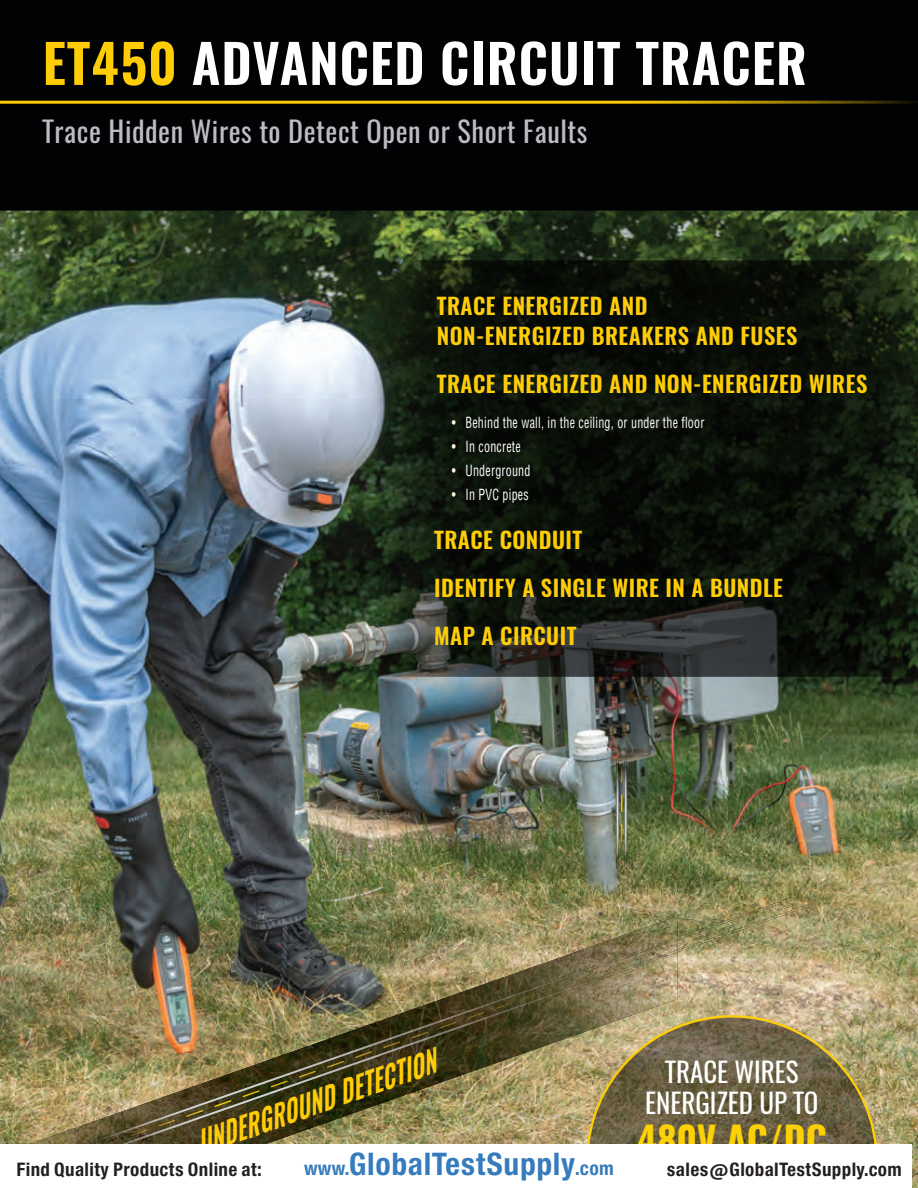
<style>
.page{position:relative;width:918px;height:1188px;background:#010203}
.page>*{position:absolute;margin:0;border:0;box-sizing:border-box;transform-origin:0 0}
.t1{font:600 53.1px "Oswald";letter-spacing:.02em;color:#fff}
.t2{font:700 37.5px "Oswald";color:#fed105}
.t3{font:italic 600 29.85px "Oswald";color:#fecd08;scale:.76 1}
.t4{font:29.7px "Europa Gro Nr 2 SBOP Bol Con";letter-spacing:.02em;color:#367bbc}
.t5{font:28.35px "Oswald";letter-spacing:.02em;color:#bcbdc0}
.t6{font:27px/31.5px "Oswald";color:#fff;text-align:center}
.t7{font:600 22.5px/30px "Oswald";letter-spacing:.02em;color:#fecd08}
.t8{font:17.85px "Europa Gro Nr 2 SBOP Bol Con";letter-spacing:.02em;color:#231f20}
.t9{font:condensed 15px "Helvetica LT Std";letter-spacing:.02em;color:#fff;scale:.8 1}
.s1{color:#fecd08}
.s2{color:#fef6dc}
.s3{font-size:18.3px}
</style>
<div class="page">
<img style="left:0;top:211px;width:918px;height:977px">
<img style="left:569px;top:918px;width:109px;height:106px">
<img style="left:461px;top:954px;width:109px;height:106px">
<img style="left:353px;top:992px;width:109px;height:104px">
<img style="left:245px;top:1030px;width:108px;height:101px">
<img style="left:569px;top:1024px;width:17px;height:13px">
<img style="left:136px;top:1068px;width:109px;height:77px">
<img style="left:461px;top:1059px;width:46px;height:16px">
<img style="left:64px;top:1106px;width:73px;height:13px">
<img style="left:353px;top:1095px;width:52px;height:18px">
<img style="left:0;top:1132px;width:55px;height:13px">
<img style="left:245px;top:1131px;width:59px;height:14px">
<img style="left:620px;top:884px;width:112px;height:50px">
<img style="left:678px;top:904px;width:134px;height:48px">
<img style="left:654px;top:974px;width:24px;height:12px">
<img style="left:558px;top:988px;width:25px;height:33px">
<img style="left:456px;top:1023px;width:26px;height:34px">
<img style="left:358px;top:1058px;width:22px;height:34px">
<img style="left:176px;top:1093px;width:102px;height:35px">
<img style="left:162px;top:1127px;width:14px;height:18px">
<img style="left:678px;top:897px;width:117px;height:43px">
<img style="left:573px;top:937px;width:105px;height:37px">
<img style="left:468px;top:973px;width:112px;height:37px">
<img style="left:363px;top:1010px;width:113px;height:37px">
<img style="left:259px;top:1046px;width:112px;height:37px">
<img style="left:154px;top:1083px;width:112px;height:37px">
<img style="left:55px;top:1119px;width:107px;height:26px">
<img style="left:552px;top:953px;width:102px;height:35px">
<img style="left:452px;top:988px;width:106px;height:35px">
<img style="left:355px;top:1023px;width:101px;height:35px">
<img style="left:252px;top:1057px;width:106px;height:36px">
<img style="left:158px;top:1092px;width:99px;height:35px">
<img style="left:56px;top:1130px;width:91px;height:15px">
<svg style="left:665px;top:943px;width:17px;height:7px"></svg>
<img style="left:693px;top:924px;width:45px;height:16px">
<svg style="left:719px;top:921px;width:13px;height:10px"></svg>
<img style="left:749px;top:904px;width:45px;height:17px">
<img style="left:625px;top:760px;width:2px;height:109px">
<img style="left:617px;top:760px;width:2px;height:109px">
<img style="left:621px;top:764px;width:2px;height:78px">
<svg style="left:375px;top:263px;width:540px;height:411px;fill:#0c1209"></svg>
<div style="left:372px;top:260px;width:546px;height:417px;border:2px solid #231f20"></div>
<svg style="left:586px;top:1015px;width:292px;height:130px;background:#827552"></svg>
<hr style="left:0;top:101px;width:918px;height:3px;background:#fecd08">
<div style="left:0;top:1145px;width:911px;height:43px;background:#fff"></div>
<h1 class="t1" style="left:43px;top:26px;width:766px"><span class="s1">ET450</span> ADVANCED CIRCUIT TRACER</h1>
<p class="t5" style="left:43px;top:112px;width:546px">Trace Hidden Wires to Detect Open or Short Faults</p>
<p class="t7" style="left:437px;top:291px;width:362px">TRACE ENERGIZED AND<br>NON-ENERGIZED BREAKERS AND FUSES</p>
<p class="t7" style="left:437px;top:370px;width:432px">TRACE ENERGIZED AND NON-ENERGIZED WIRES</p>
<p class="t9" style="left:452px;top:413px;width:317px"><span class="s2">•</span> Behind the wall, in the ceiling, or under the floor</p>
<p class="t9" style="left:452px;top:437px;width:88px"><span class="s2">•</span> In concrete</p>
<p class="t9" style="left:452px;top:461px;width:100px"><span class="s2">•</span> Underground</p>
<p class="t9" style="left:452px;top:485px;width:98px"><span class="s2">•</span> In PVC pipes</p>
<p class="t7" style="left:434px;top:525px;width:150px">TRACE CONDUIT</p>
<p class="t7" style="left:434px;top:574px;width:350px">IDENTIFY A SINGLE WIRE IN A BUNDLE</p>
<p class="t7" style="left:434px;top:622px;width:144px">MAP A CIRCUIT</p>
<h3 class="t3" style="left:190px;top:1123px;width:332px;rotate:-19deg">UNDERGROUND DETECTION</h3>
<p class="t6" style="left:645px;top:1056px;width:175px">TRACE WIRES<br>ENERGIZED UP TO</p>
<h2 class="t2" style="left:637px;top:1113px;width:191px">480V AC/DC</h2>
<p class="t8" style="left:16px;top:1159px;width:247px">Find Quality Products Online at:</p>
<h3 class="t4" style="left:304px;top:1147px;width:311px"><span class="s3">www.</span>GlobalTestSupply<span class="s3">.com</span></h3>
<p class="t8" style="left:667px;top:1159px;width:236px">sales@GlobalTestSupply.com</p>
</div>
